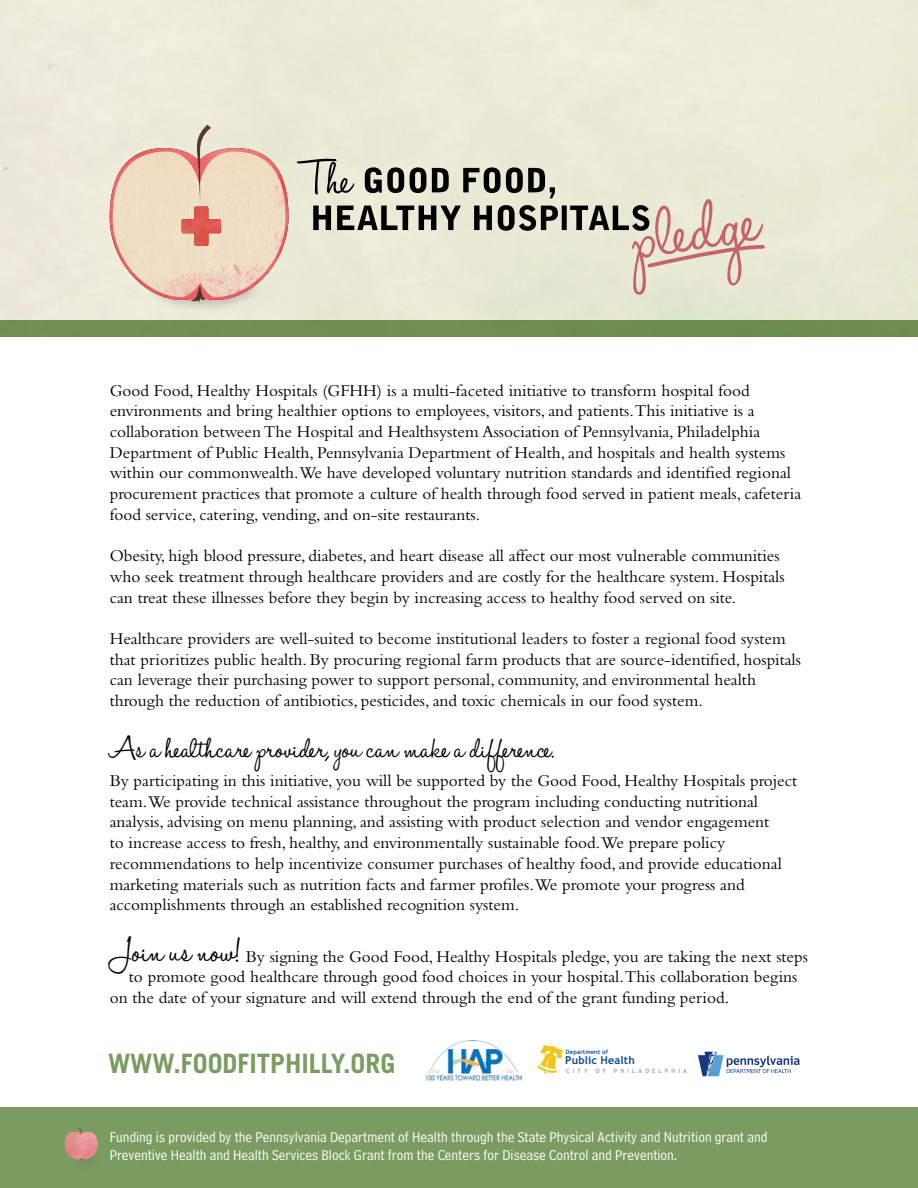
<style>
.page{position:relative;width:918px;height:1188px;background:#fff}
.page>*{position:absolute;margin:0;border:0;box-sizing:border-box;transform-origin:0 0}
.t1{font:57px "Halo Handletter";color:#000}
.t2{font:40.5px "Halo Handletter";color:#000}
.t3{font:36px "Halo Handletter";color:#000}
.t4{font:700 26.85px "Trade Gothic";color:#7a9c60}
.t5{font:17.25px/20.7px "Bembo";color:#000}
.t6{font:15px/18px "Bell Centennial BT Address";color:#fff}
.t7{font:700 10.95px "Trebuchet MS";letter-spacing:.01em;color:#0d4e8f}
.t8{font:700 6.15px "Trebuchet MS";letter-spacing:.01em;color:#0d4e8f}
.t9{font:700 6px "Trebuchet MS";letter-spacing:.51em;color:#a1a0a0}
</style>
<div class="page">
<div style="left:0;top:321px;width:918px;height:16px;background:#6f8e4f"></div>
<div style="left:0;top:0;width:918px;height:321px;background:#edebd9"></div>
<div style="left:145px;top:258px;width:118px;height:55px;background:#504343;opacity:.25"></div>
<img style="left:191px;top:125px;width:20px;height:178px">
<svg style="left:110px;top:148px;width:178px;height:152px;background:#ecd2bd"></svg>
<img style="left:182px;top:206px;width:39px;height:40px">
<div style="left:0;top:1108px;width:918px;height:80px;background:#7a9c60"></div>
<img style="left:78px;top:1127px;width:5px;height:33px">
<img style="left:65px;top:1132px;width:32px;height:27px">
<svg style="left:313px;top:167px;width:454px;height:128px;background:#cfcbba"></svg>
<svg style="left:537px;top:1045px;width:26px;height:29px"></svg>
<svg style="left:698px;top:1052px;width:101px;height:24px"></svg>
<img style="left:426px;top:1040px;width:96px;height:41px">
<h1 class="t1" style="left:302px;top:148px;width:52px">The</h1>
<p class="t5" style="left:110px;top:379px;width:693px">Good Food, Healthy Hospitals (GFHH) is a multi-faceted initiative to transform hospital food environments and bring healthier options to employees, visitors, and patients.This initiative is a collaboration between The Hospital and Healthsystem Association of Pennsylvania, Philadelphia Department of Public Health, Pennsylvania Department of Health, and hospitals and health systems within our commonwealth.We have developed voluntary nutrition standards and identified regional procurement practices that promote a culture of health through food served in patient meals, cafeteria food service, catering, vending, and on-site restaurants.</p>
<p class="t5" style="left:110px;top:545px;width:676px">Obesity, high blood pressure, diabetes, and heart disease all affect our most vulnerable communities who seek treatment through healthcare providers and are costly for the healthcare system. Hospitals can treat these illnesses before they begin by increasing access to healthy food served on site.</p>
<p class="t5" style="left:110px;top:628px;width:693px">Healthcare providers are well-suited to become institutional leaders to foster a regional food system that prioritizes public health. By procuring regional farm products that are source-identified, hospitals can leverage their purchasing power to support personal, community, and environmental health through the reduction of antibiotics, pesticides, and toxic chemicals in our food system.</p>
<h3 class="t3" style="left:110px;top:728px;width:446px">As a healthcare provider, you can make a difference.</h3>
<p class="t5" style="left:110px;top:770px;width:689px">By participating in this initiative, you will be supported by the Good Food, Healthy Hospitals project team.We provide technical assistance throughout the program including conducting nutritional analysis, advising on menu planning, and assisting with product selection and vendor engagement<br>to increase access to fresh, healthy, and environmentally sustainable food.We prepare policy recommendations to help incentivize consumer purchases of healthy food, and provide educational marketing materials such as nutrition facts and farmer profiles.We promote your progress and accomplishments through an established recognition system.</p>
<h2 class="t2" style="left:110px;top:929px;width:132px">Join us now!</h2>
<p class="t5" style="left:246px;top:946px;width:564px">By signing the Good Food, Healthy Hospitals pledge, you are taking the next steps</p>
<p class="t5" style="left:129px;top:966px;width:670px">to promote good healthcare through good food choices in your hospital.This collaboration begins</p>
<p class="t5" style="left:110px;top:987px;width:621px">on the date of your signature and will extend through the end of the grant funding period.</p>
<h3 class="t4" style="left:108px;top:1047px;width:289px">WWW.FOODFITPHILLY.ORG</h3>
<p class="t8" style="left:566px;top:1048px;width:44px">Department of</p>
<p class="t7" style="left:565px;top:1054px;width:71px">Public Health</p>
<p class="t9" style="left:566px;top:1067px;width:23px">CITY</p>
<p class="t9" style="left:595px;top:1067px;width:12px">O F</p>
<p class="t9" style="left:614px;top:1067px;width:75px">PHILADELPHIA</p>
<p class="t6" style="left:110px;top:1128px;width:659px">Funding is provided by the Pennsylvania Department of Health through the State Physical Activity and Nutrition grant and<br>Preventive Health and Health Services Block Grant from the Centers for Disease Control and Prevention.</p>
</div>
